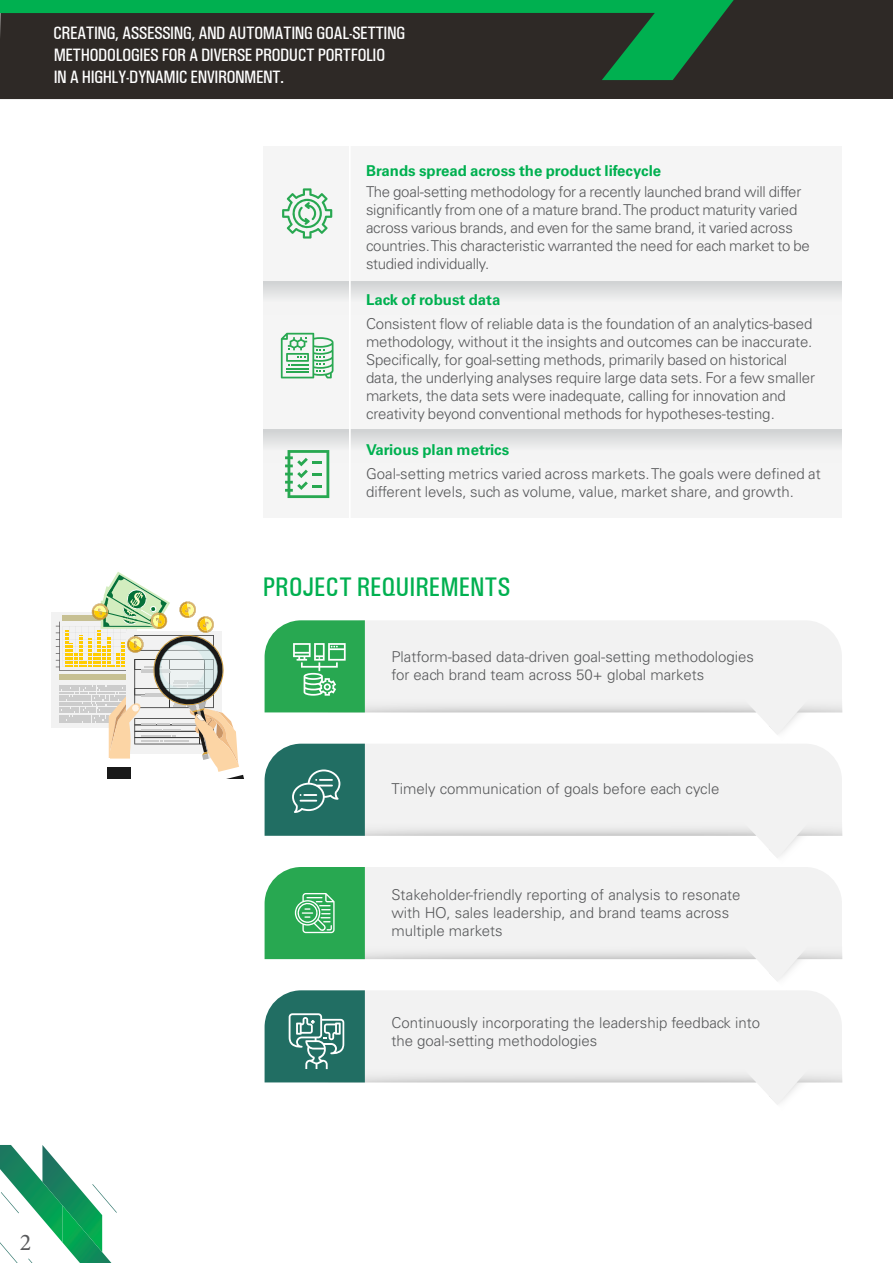
<style>
.page{position:relative;width:893px;height:1263px;background:#fff}
.page>*{position:absolute;margin:0;border:0;box-sizing:border-box;transform-origin:0 0}
.t1{font:500 condensed 27px "Univers";color:#00b050}
.t2{font:24px "Minion Pro";color:#58595b}
.t3{font:500 condensed 18px/21.6px "Univers";letter-spacing:-.03em;color:#fff}
.t4{font:300 15px/18px "Univers LT Std";letter-spacing:-.01em;color:#58595b}
.t5{font:700 15px "Univers LT Std";color:#00b050}
</style>
<div class="page">
<svg style="left:0;top:1145px;width:117px;height:118px"></svg>
<div style="left:0;top:0;width:893px;height:99px;background:#2e2926"></div>
<svg style="left:0;top:0;width:743px;height:80px;background:#234930"></svg>
<div style="left:263px;top:146px;width:579px;height:371px;background:#f5f5f5"></div>
<svg style="left:263px;top:281px;width:579px;height:16px;fill:#dddedf"></svg>
<svg style="left:263px;top:430px;width:579px;height:33px;fill:#ececec"></svg>
<hr style="left:349px;top:125px;width:1px;height:404px;background:#fff">
<svg style="left:328px;top:991px;width:514px;height:114px;fill:#f2f2f2"></svg>
<div style="left:311px;top:1060px;width:531px;height:22px;background:linear-gradient(to bottom,#fafafa,#e0e0e0)"></div>
<svg style="left:768px;top:991px;width:56px;height:1px"></svg>
<svg style="left:328px;top:867px;width:514px;height:114px;fill:#f2f2f2"></svg>
<svg style="left:365px;top:937px;width:477px;height:22px"></svg>
<svg style="left:768px;top:867px;width:56px;height:2px"></svg>
<svg style="left:365px;top:744px;width:477px;height:114px;fill:#f2f2f2"></svg>
<svg style="left:365px;top:813px;width:477px;height:23px"></svg>
<svg style="left:768px;top:744px;width:56px;height:1px"></svg>
<svg style="left:328px;top:621px;width:514px;height:114px;fill:#f2f2f2"></svg>
<div style="left:311px;top:690px;width:531px;height:22px;background:linear-gradient(to bottom,#fafafa,#e0e0e0)"></div>
<svg style="left:265px;top:990px;width:100px;height:92px;background:#3d8077"></svg>
<svg style="left:265px;top:620px;width:100px;height:92px;background:#42b266"></svg>
<svg style="left:265px;top:744px;width:100px;height:92px;background:#32796f"></svg>
<svg style="left:265px;top:867px;width:100px;height:92px;background:#3aaf60"></svg>
<svg style="left:281px;top:333px;width:52px;height:45px"></svg>
<svg style="left:285px;top:450px;width:44px;height:48px"></svg>
<svg style="left:282px;top:188px;width:50px;height:51px"></svg>
<div style="left:52px;top:613px;width:85px;height:115px;background:#f2f2f2"></div>
<svg style="left:56px;top:572px;width:188px;height:207px"></svg>
<p class="t3" style="left:53px;top:23px;width:354px">CREATING, ASSESSING, AND AUTOMATING GOAL-SETTING<br>METHODOLOGIES FOR A DIVERSE PRODUCT PORTFOLIO<br>IN A HIGHLY-DYNAMIC ENVIRONMENT.</p>
<p class="t5" style="left:366px;top:161px;width:297px">Brands spread across the product lifecycle</p>
<p class="t4" style="left:366px;top:182px;width:445px">The goal-setting methodology for a recently launched brand will differ significantly from one of a mature brand. The product maturity varied across various brands, and even for the same brand, it varied across countries. This characteristic warranted the need for each market to be studied individually.</p>
<p class="t5" style="left:366px;top:290px;width:136px">Lack of robust data</p>
<p class="t4" style="left:366px;top:314px;width:451px">Consistent flow of reliable data is the foundation of an analytics-based methodology, without it the insights and outcomes can be inaccurate.<br>Specifically, for goal-setting methods, primarily based on historical data, the underlying analyses require large data sets. For a few smaller markets, the data sets were inadequate, calling for innovation and creativity beyond conventional methods for hypotheses-testing.</p>
<p class="t5" style="left:366px;top:440px;width:145px">Various plan metrics</p>
<p class="t4" style="left:366px;top:464px;width:456px">Goal-setting metrics varied across markets. The goals were defined at different levels, such as volume, value, market share, and growth.</p>
<h1 class="t1" style="left:263px;top:570px;width:249px">PROJECT REQUIREMENTS</h1>
<p class="t4" style="left:391px;top:648px;width:364px">Platform-based data-driven goal-setting methodologies for each brand team across 50+ global markets</p>
<p class="t4" style="left:391px;top:780px;width:329px">Timely communication of goals before each cycle</p>
<p class="t4" style="left:391px;top:886px;width:351px">Stakeholder-friendly reporting of analysis to resonate with HO, sales leadership, and brand teams across multiple markets</p>
<p class="t4" style="left:391px;top:1014px;width:370px">Continuously incorporating the leadership feedback into the goal-setting methodologies</p>
<h2 class="t2" style="left:20px;top:1226px;width:13px">2</h2>
</div>
